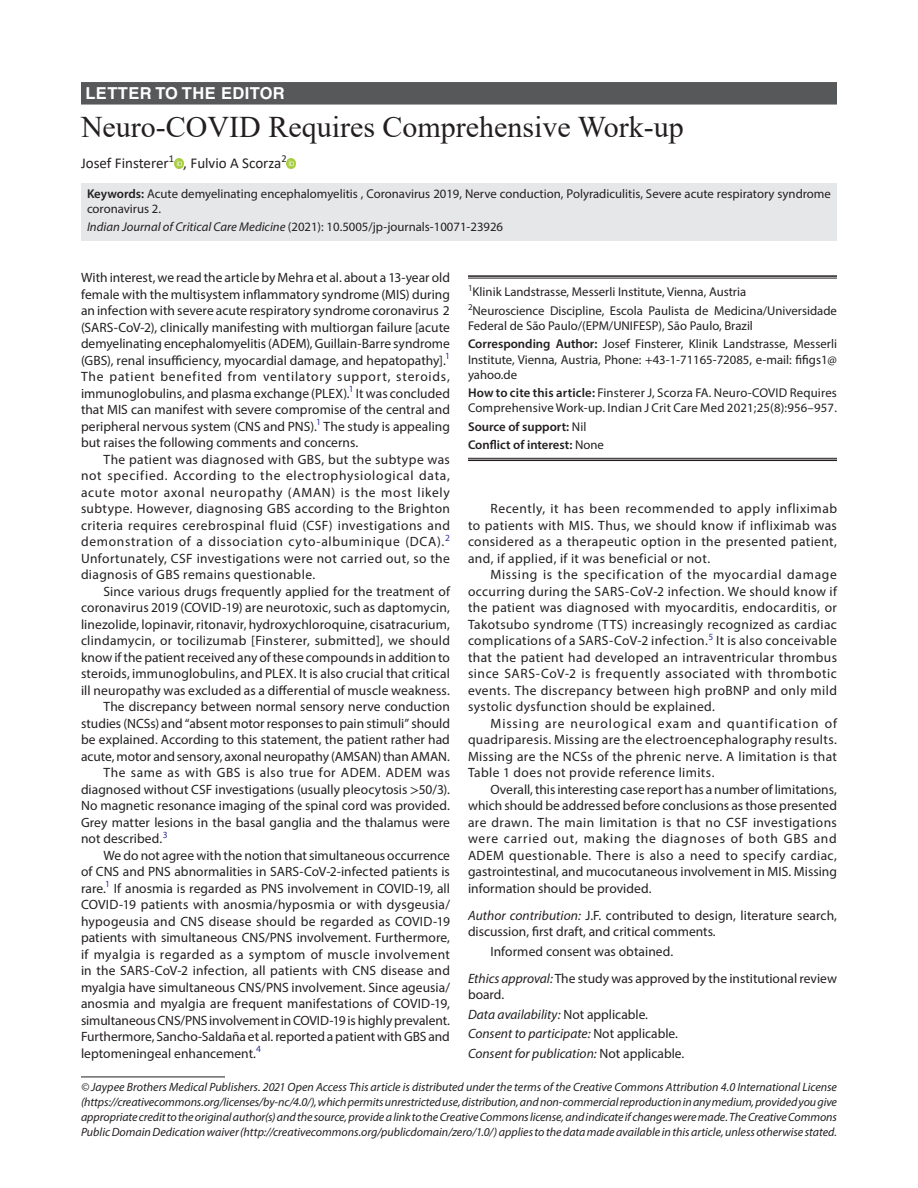
<style>
.page{position:relative;width:918px;height:1188px;background:#fff}
.page>*{position:absolute;margin:0;border:0;box-sizing:border-box;transform-origin:0 0}
.t1{font:30px "Times New Roman";color:#231f20}
.IJCCM-ART{font:700 16.5px "Helvetica LT Std";letter-spacing:.025em;color:#fff}
.AuthorName{font:15px "Calibri";color:#231f20}
.Para-Indent{font:13.5px/16.5px "Myriad Pro";letter-spacing:.01em;color:#231f20;text-align:justify}
.Para-NoIndent{font:13.5px/16.5px "Myriad Pro";letter-spacing:.005em;color:#231f20;text-align:justify}
.Head-4{font:13.5px/16.5px "Myriad Pro";color:#231f20}
.Head-4-2{font:italic 13.5px "Myriad Pro";color:#231f20}
.Corollary-Para{font:12.75px/15.3px "Myriad Pro";letter-spacing:.01em;color:#231f20;text-align:justify}
.Keywords{font:12.75px/15px "Myriad Pro";color:#231f20}
.Affiliation{font:12.75px/15.3px "Myriad Pro";color:#231f20}
.JT_DOI{font:12.75px "Myriad Pro";color:#231f20}
.Affiliation-first{font:12.75px "Myriad Pro";color:#231f20}
.Corollary-Para-last{font:600 12.75px "Myriad Pro";color:#231f20}
.Corollary-Para-2{font:600 12.75px "Myriad Pro";color:#231f20}
.FootNote{font:italic 12px/15px "Myriad Pro";color:#231f20;text-align:justify}
.s1{font-weight:600}
.s2{font-style:italic}
.s3{font-family:"STIX General"}
.s4{font-weight:400}
.s5{font-style:normal}
</style>
<div class="page">
<div style="left:81px;top:82px;width:756px;height:23px;background:#57585a"></div>
<div style="left:81px;top:183px;width:756px;height:39px;background:#e6e7e9"></div>
<div style="left:81px;top:216px;width:756px;height:24px;background:#e6e7e9"></div>
<svg style="left:174px;top:159px;width:9px;height:9px"></svg>
<svg style="left:287px;top:159px;width:9px;height:9px"></svg>
<hr style="left:81px;top:1077px;width:144px;height:1px;background:#231f20">
<hr style="left:468px;top:275px;width:369px;height:2px;background:#231f20">
<hr style="left:468px;top:278px;width:369px;height:1px;background:#231f20">
<hr style="left:468px;top:458px;width:369px;height:1px;background:#231f20">
<hr style="left:468px;top:460px;width:369px;height:1px;background:#231f20">
<p class="IJCCM-ART" style="left:86px;top:83px;width:201px">LETTER TO THE EDITOR</p>
<p class="t1" style="left:81px;top:106px;width:604px">Neuro-COVID Requires Comprehensive Work-up</p>
<p class="AuthorName" style="left:81px;top:153px;width:207px">Josef Finsterer<sup>1</sup> , Fulvio A Scorza<sup>2</sup></p>
<p class="Keywords" style="left:87px;top:186px;width:745px"><span class="s1">Keywords:</span> Acute demyelinating encephalomyelitis , Coronavirus 2019, Nerve conduction, Polyradiculitis, Severe acute respiratory syndrome coronavirus 2.</p>
<p class="JT_DOI" style="left:87px;top:219px;width:418px"><span class="s2">Indian Journal of Critical Care Medicine</span> (2021): 10.5005/jp-journals-10071-23926</p>
<p class="Para-NoIndent" style="left:81px;top:269px;width:371px">With interest, we read the article by Mehra et al. about a 13-year old female with the multisystem inflammatory syndrome (MIS) during an infection with severe acute respiratory syndrome coronavirus 2 (SARS-CoV-2), clinically manifesting with multiorgan failure [acute demyelinating encephalomyelitis (ADEM), Guillain‑Barre syndrome (GBS), renal insufficiency, myocardial damage, and hepatopathy].<sup>1<br></sup>The patient benefited from ventilatory support, steroids, immunoglobulins, and plasma exchange (PLEX).<sup>1</sup> It was concluded that MIS can manifest with severe compromise of the central and peripheral nervous system (CNS and PNS).<sup>1</sup> The study is appealing but raises the following comments and concerns.</p>
<p class="Para-Indent" style="left:81px;top:451px;width:371px;text-indent:22px">The patient was diagnosed with GBS, but the subtype was not specified. According to the electrophysiological data, acute motor axonal neuropathy (AMAN) is the most likely subtype. However, diagnosing GBS according to the Brighton criteria requires cerebrospinal fluid (CSF) investigations and demonstration of a dissociation cyto-albuminique (DCA).<sup>2<br></sup>Unfortunately, CSF investigations were not carried out, so the diagnosis of GBS remains questionable.</p>
<p class="Para-Indent" style="left:81px;top:583px;width:371px;text-indent:22px">Since various drugs frequently applied for the treatment of coronavirus 2019 (COVID-19) are neurotoxic, such as daptomycin, linezolide, lopinavir, ritonavir, hydroxychloroquine, cisatracurium, clindamycin, or tocilizumab [Finsterer, submitted], we should know if the patient received any of these compounds in addition to steroids, immunoglobulins, and PLEX. It is also crucial that critical ill neuropathy was excluded as a differential of muscle weakness.</p>
<p class="Para-Indent" style="left:81px;top:698px;width:371px;text-indent:22px">The discrepancy between normal sensory nerve conduction studies (NCSs) and “absent motor responses to pain stimuli” should be explained. According to this statement, the patient rather had acute, motor and sensory, axonal neuropathy (AMSAN) than AMAN.</p>
<p class="Para-Indent" style="left:81px;top:764px;width:371px;text-indent:22px">The same as with GBS is also true for ADEM. ADEM was diagnosed without CSF investigations (usually pleocytosis <span class="s3">&gt;</span>50/3).<br>No magnetic resonance imaging of the spinal cord was provided.<br>Grey matter lesions in the basal ganglia and the thalamus were not described.<sup>3</sup></p>
<p class="Para-Indent" style="left:81px;top:847px;width:371px;text-indent:22px">We do not agree with the notion that simultaneous occurrence of CNS and PNS abnormalities in SARS-CoV-2-infected patients is rare.<sup>1</sup> If anosmia is regarded as PNS involvement in COVID-19, all COVID-19 patients with anosmia/hyposmia or with dysgeusia/ hypogeusia and CNS disease should be regarded as COVID-19 patients with simultaneous CNS/PNS involvement. Furthermore, if myalgia is regarded as a symptom of muscle involvement in the SARS-CoV-2 infection, all patients with CNS disease and myalgia have simultaneous CNS/PNS involvement. Since ageusia/ anosmia and myalgia are frequent manifestations of COVID-19, simultaneous CNS/PNS involvement in COVID-19 is highly prevalent.<br>Furthermore, Sancho-Saldaña et al. reported a patient with GBS and leptomeningeal enhancement.<sup>4</sup></p>
<p class="FootNote" style="left:81px;top:1079px;width:758px">© Jaypee Brothers Medical Publishers. 2021 Open Access This article is distributed under the terms of the Creative Commons Attribution 4.0 International License (https://creativecommons.org/licenses/by-nc/4.0/), which permits unrestricted use, distribution, and non-commercial reproduction in any medium, provided you give appropriate credit to the original author(s) and the source, provide a link to the Creative Commons license, and indicate if changes were made. The Creative Commons Public Domain Dedication waiver (http://creativecommons.org/publicdomain/zero/1.0/) applies to the data made available in this article, unless otherwise stated.</p>
<p class="Affiliation-first" style="left:468px;top:284px;width:280px"><sup>1</sup>Klinik Landstrasse, Messerli Institute, Vienna, Austria</p>
<p class="Affiliation" style="left:468px;top:303px;width:371px"><sup>2</sup>Neuroscience Discipline, Escola Paulista de Medicina/Universidade<br>Federal de São Paulo/(EPM/UNIFESP), São Paulo, Brazil</p>
<p class="Corollary-Para" style="left:468px;top:336px;width:370px"><span class="s1">Corresponding Author:</span> Josef Finsterer, Klinik Landstrasse, Messerli Institute, Vienna, Austria, Phone: +43-1-71165-72085, e-mail: fifigs1@ yahoo.de</p>
<p class="Corollary-Para" style="left:468px;top:385px;width:371px"><span class="s1">How to cite this article:</span> Finsterer J, Scorza FA. Neuro-COVID Requires<br>Comprehensive Work-up. Indian J Crit Care Med 2021;25(8):956–957.</p>
<p class="Corollary-Para-2" style="left:468px;top:418px;width:120px">Source of support: <span class="s4">Nil</span></p>
<p class="Corollary-Para-last" style="left:468px;top:437px;width:137px">Conflict of interest: <span class="s4">None</span></p>
<p class="Para-Indent" style="left:468px;top:500px;width:371px;text-indent:22px">Recently, it has been recommended to apply infliximab to patients with MIS. Thus, we should know if infliximab was considered as a therapeutic option in the presented patient, and, if applied, if it was beneficial or not.</p>
<p class="Para-Indent" style="left:468px;top:566px;width:371px;text-indent:22px">Missing is the specification of the myocardial damage occurring during the SARS-CoV-2 infection. We should know if the patient was diagnosed with myocarditis, endocarditis, or Takotsubo syndrome (TTS) increasingly recognized as cardiac complications of a SARS-CoV-2 infection.<sup>5</sup> It is also conceivable that the patient had developed an intraventricular thrombus since SARS-CoV-2 is frequently associated with thrombotic events. The discrepancy between high proBNP and only mild systolic dysfunction should be explained.</p>
<p class="Para-Indent" style="left:468px;top:715px;width:371px;text-indent:22px">Missing are neurological exam and quantification of quadriparesis. Missing are the electroencephalography results.<br>Missing are the NCSs of the phrenic nerve. A limitation is that Table 1 does not provide reference limits.</p>
<p class="Para-Indent" style="left:468px;top:781px;width:371px;text-indent:22px">Overall, this interesting case report has a number of limitations, which should be addressed before conclusions as those presented are drawn. The main limitation is that no CSF investigations were carried out, making the diagnoses of both GBS and ADEM questionable. There is also a need to specify cardiac, gastrointestinal, and mucocutaneous involvement in MIS. Missing information should be provided.</p>
<p class="Head-4" style="left:468px;top:907px;width:371px"><span class="s2">Author contribution:</span> J.F. contributed to design, literature search, discussion, first draft, and critical comments.</p>
<p class="Para-Indent" style="left:490px;top:943px;width:184px">Informed consent was obtained.</p>
<p class="Head-4" style="left:468px;top:970px;width:370px"><span class="s2">Ethics approval:</span> The study was approved by the institutional review board.</p>
<p class="Head-4-2" style="left:468px;top:1006px;width:182px">Data availability: <span class="s5">Not applicable.</span></p>
<p class="Head-4-2" style="left:468px;top:1025px;width:212px">Consent to participate: <span class="s5">Not applicable.</span></p>
<p class="Head-4-2" style="left:468px;top:1045px;width:218px">Consent for publication: <span class="s5">Not applicable.</span></p>
</div>
